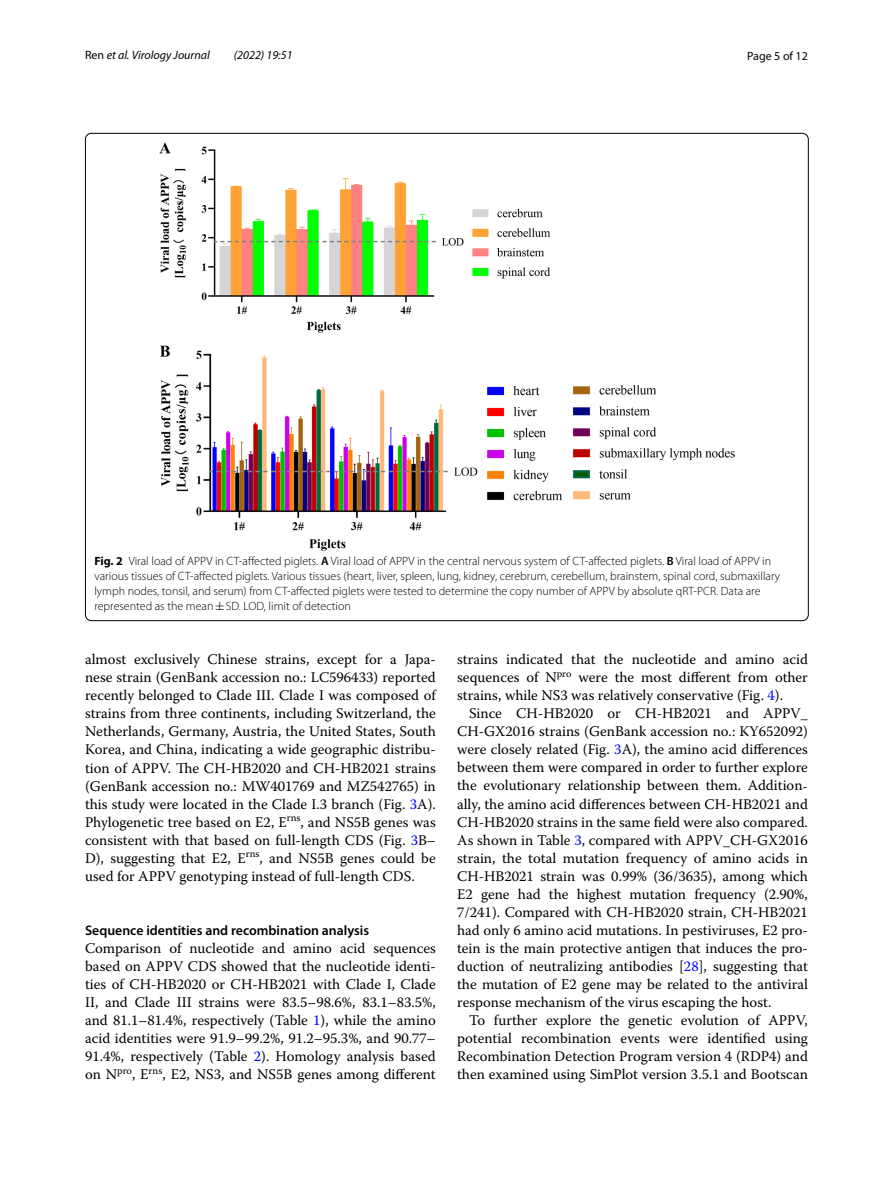
<style>
.page{position:relative;width:893px;height:1187px;background:#fff}
.page>*{position:absolute;margin:0;border:0;box-sizing:border-box;transform-origin:0 0}
.t1{font:14.7px/18px "Warnock Pro";color:#000;text-align:justify}
.t2{font:600 13.8px "Myriad Pro";color:#000}
.t3{font:300 12px/15px "Myriad Pro";color:#000}
.t4{font:italic 12px "Myriad Pro";color:#000}
.t5{font:12px "Myriad Pro";color:#000}
.s1{font-style:normal}
.s2{font-weight:700}
.s3{font-weight:600}
.s4{font-family:"MTSY";font-weight:400}
.s5{color:#00f}
</style>
<div class="page">
<img style="left:160px;top:142px;width:574px;height:408px">
<p class="t4" style="left:85px;top:48px;width:126px"><span class="s1">Ren</span> et al. Virology Journal</p>
<p class="t4" style="left:234px;top:48px;width:60px">(2022) 19:51</p>
<p class="t5" style="left:747px;top:48px;width:62px">Page 5 of 12</p>
<p class="t3" style="left:94px;top:554px;width:687px"><span class="s2">Fig. 2</span> Viral load of APPV in CT-affected piglets. <span class="s3">A</span> Viral load of APPV in the central nervous system of CT-affected piglets. <span class="s3">B</span> Viral load of APPV in various tissues of CT-affected piglets. Various tissues (heart, liver, spleen, lung, kidney, cerebrum, cerebellum, brainstem, spinal cord, submaxillary lymph nodes, tonsil, and serum) from CT-affected piglets were tested to determine the copy number of APPV by absolute qRT-PCR. Data are represented as the mean<span class="s4">±</span>SD. LOD, limit of detection</p>
<p class="t1" style="left:85px;top:650px;width:352px">almost exclusively Chinese strains, except for a Japa&shy;nese strain (GenBank accession no.: LC596433) reported recently belonged to Clade III. Clade I was composed of strains from three continents, including Switzerland, the Netherlands, Germany, Austria, the United States, South Korea, and China, indicating a wide geographic distribu&shy;tion of APPV. The CH-HB2020 and CH-HB2021 strains (GenBank accession no.: MW401769 and MZ542765) in this study were located in the Clade I.3 branch (Fig. <span class="s5">3</span>A).<br>Phylogenetic tree based on E2, E<sup>rns</sup>, and NS5B genes was consistent with that based on full-length CDS (Fig. <span class="s5">3</span>B– D), suggesting that E2, E<sup>rns</sup>, and NS5B genes could be used for APPV genotyping instead of full-length CDS.</p>
<p class="t2" style="left:85px;top:921px;width:286px">Sequence identities and recombination analysis</p>
<p class="t1" style="left:85px;top:939px;width:352px">Comparison of nucleotide and amino acid sequences based on APPV CDS showed that the nucleotide identi&shy;ties of CH-HB2020 or CH-HB2021 with Clade I, Clade II, and Clade III strains were 83.5–98.6%, 83.1–83.5%, and 81.1–81.4%, respectively (Table <span class="s5">1</span>), while the amino acid identities were 91.9–99.2%, 91.2–95.3%, and 90.77– 91.4%, respectively (Table <span class="s5">2</span>). Homology analysis based on N<sup>pro</sup>, E<sup>rns</sup>, E2, NS3, and NS5B genes among different</p>
<p class="t1" style="left:457px;top:650px;width:352px">strains indicated that the nucleotide and amino acid sequences of N<sup>pro</sup> were the most different from other strains, while NS3 was relatively conservative (Fig. <span class="s5">4</span>).</p>
<p class="t1" style="left:457px;top:704px;width:352px;text-indent:12px">Since CH-HB2020 or CH-HB2021 and APPV_ CH-GX2016 strains (GenBank accession no.: KY652092) were closely related (Fig. <span class="s5">3</span>A), the amino acid differences between them were compared in order to further explore the evolutionary relationship between them. Addition&shy;ally, the amino acid differences between CH-HB2021 and CH-HB2020 strains in the same field were also compared.<br>As shown in Table <span class="s5">3</span>, compared with APPV_CH-GX2016 strain, the total mutation frequency of amino acids in CH-HB2021 strain was 0.99% (36/3635), among which E2 gene had the highest mutation frequency (2.90%, 7/241). Compared with CH-HB2020 strain, CH-HB2021 had only 6 amino acid mutations. In pestiviruses, E2 pro&shy;tein is the main protective antigen that induces the pro&shy;duction of neutralizing antibodies [<span class="s5">28</span>], suggesting that the mutation of E2 gene may be related to the antiviral response mechanism of the virus escaping the host.</p>
<p class="t1" style="left:457px;top:1010px;width:352px;text-indent:12px">To further explore the genetic evolution of APPV, potential recombination events were identified using Recombination Detection Program version 4 (RDP4) and then examined using SimPlot version 3.5.1 and Bootscan</p>
</div>
